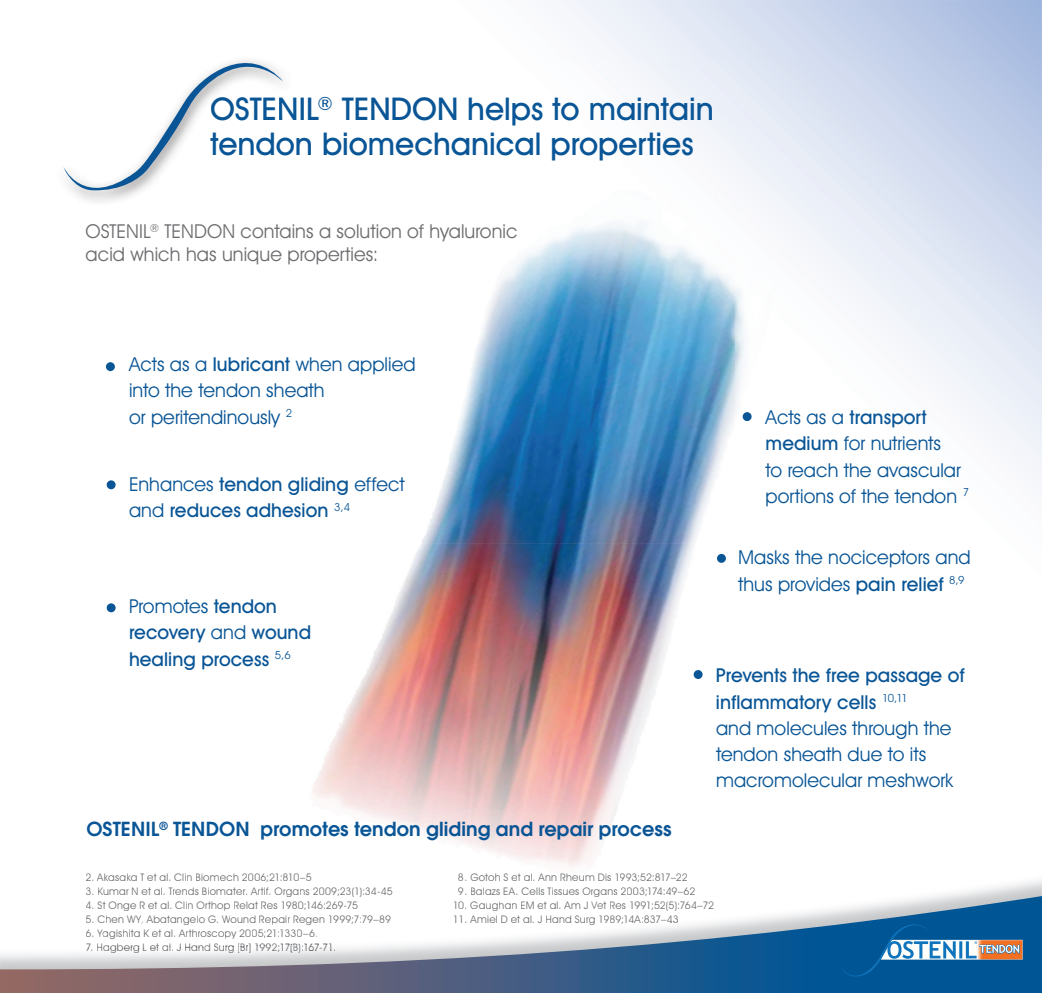
<style>
.page{position:relative;width:1042px;height:993px;background:#fff}
.page>*{position:absolute;margin:0;border:0;box-sizing:border-box;transform-origin:0 0}
.t1{font:500 31.5px/35px "Avant Garde IT Cby BT";color:#095596}
.t2{font:19.25px/26.2px "Avant Garde IT Cby BT";letter-spacing:.005em;color:#095596}
.t3{font:500 19.25px/26.2px "Avant Garde IT Cby BT";color:#095596}
.t4{font:19.25px/22.8px "Avant Garde IT Cby BT";letter-spacing:.005em;color:#6d6e71}
.t5{font:600 19.25px "Avant Garde";color:#095596}
.t6{font:10.5px "Avant Garde IT Cby BT";letter-spacing:.02em;color:#6d6e71}
.s1{color:#0b5492}
.s2{font-weight:500}
.s3{font-weight:400}
.s4{color:#6c6d70}
.s5{color:#6b6c6f}
.s6{color:#6c6e71}
.s7{color:#686a6c}
</style>
<div class="page">
<img style="left:312px;top:61px;width:730px;height:806px">
<img style="left:312px;top:133px;width:1px;height:23px">
<svg style="left:63px;top:57px;width:221px;height:145px"></svg>
<div style="left:106px;top:362px;width:9px;height:9px;background:#095596;border-radius:50%"></div>
<div style="left:742px;top:412px;width:9px;height:9px;background:#095596;border-radius:50%"></div>
<div style="left:107px;top:480px;width:9px;height:9px;background:#095596;border-radius:50%"></div>
<div style="left:717px;top:553px;width:9px;height:9px;background:#095596;border-radius:50%"></div>
<div style="left:107px;top:603px;width:9px;height:9px;background:#095596;border-radius:50%"></div>
<svg style="left:693px;top:669px;width:9px;height:9px"></svg>
<svg style="left:0;top:893px;width:1042px;height:99px"></svg>
<svg style="left:841px;top:924px;width:182px;height:52px;background:#3371a0"></svg>
<h1 class="t1" style="left:210px;top:94px;width:505px"><span class="s1">O</span>STENIL<sup>®</sup> TENDON helps to maintain tendon biomechanical properties</h1>
<h2 class="t4" style="left:86px;top:222px;width:434px">OSTENIL<sup>®</sup> TENDON contains a solution of hyaluronic acid which has unique properties:</h2>
<h2 class="t2" style="left:129px;top:353px;width:288px">Acts as a <span class="s2">lubricant</span> when applied into the tendon sheath<br>or peritendinously <sup>2</sup></h2>
<h2 class="t3" style="left:129px;top:472px;width:277px"><span class="s3">Enhances</span> tendon gliding <span class="s3">effect and</span> reduces adhesion <sup>3,4</sup></h2>
<h2 class="t3" style="left:129px;top:594px;width:184px"><span class="s3">Promotes</span> tendon recovery <span class="s3">and</span> wound healing process <sup>5,6</sup></h2>
<h2 class="t5" style="left:86px;top:821px;width:587px">OSTENIL<sup>®</sup> TENDON promotes tendon gliding and repair process</h2>
<h2 class="t2" style="left:765px;top:406px;width:205px">Acts as a <span class="s2">transport medium</span> for nutrients<br>to reach the avascular portions of the tendon <sup>7</sup></h2>
<h2 class="t2" style="left:738px;top:546px;width:234px">Masks the nociceptors and thus provides <span class="s2">pain relief</span> <sup>8,9</sup></h2>
<h2 class="t2" style="left:716px;top:664px;width:250px"><span class="s2">Prevents the free passage of inflammatory cells</span> <sup>10,11<br></sup>and molecules through the tendon sheath due to its macromolecular meshwork</h2>
<p class="t6" style="left:86px;top:872px;width:228px">2. Akasaka T et al. Clin Biomech 2006;21:810–5</p>
<p class="t6" style="left:86px;top:886px;width:309px">3. Kumar N et al. Trends Biomater. Artif. Organs 2009;23(1):34-45</p>
<p class="t6" style="left:86px;top:900px;width:274px">4. St Onge R et al. Clin Orthop Relat Res 1980;146:269-75</p>
<p class="t6" style="left:86px;top:914px;width:307px">5. Chen WY, Abatangelo G. Wound Repair Regen 1999;7:79–89</p>
<p class="t6" style="left:86px;top:928px;width:234px">6. Yagishita K et al. Arthroscopy 2005;21:1330–6.</p>
<p class="t6" style="left:86px;top:942px;width:252px">7<span class="s4">.</span> Hagberg L et al<span class="s4">. J</span> Hand Surg [Br] 1992<span class="s5">;</span>17(B)<span class="s6">:</span>167<span class="s5">-</span>7<span class="s5">1</span><span class="s7">.</span></p>
<p class="t6" style="left:458px;top:872px;width:232px">8. Gotoh S et al. Ann Rheum Dis 1993;52:817–22</p>
<p class="t6" style="left:458px;top:886px;width:239px">9. Balazs EA. Cells Tissues Organs 2003;174:49–62</p>
<p class="t6" style="left:453px;top:900px;width:263px">10. Gaughan EM et al. Am J Vet Res 1991;52(5):764–72</p>
<p class="t6" style="left:453px;top:914px;width:227px">11. Amiel D et al. J Hand Surg 1989;14A:837–43</p>
</div>
